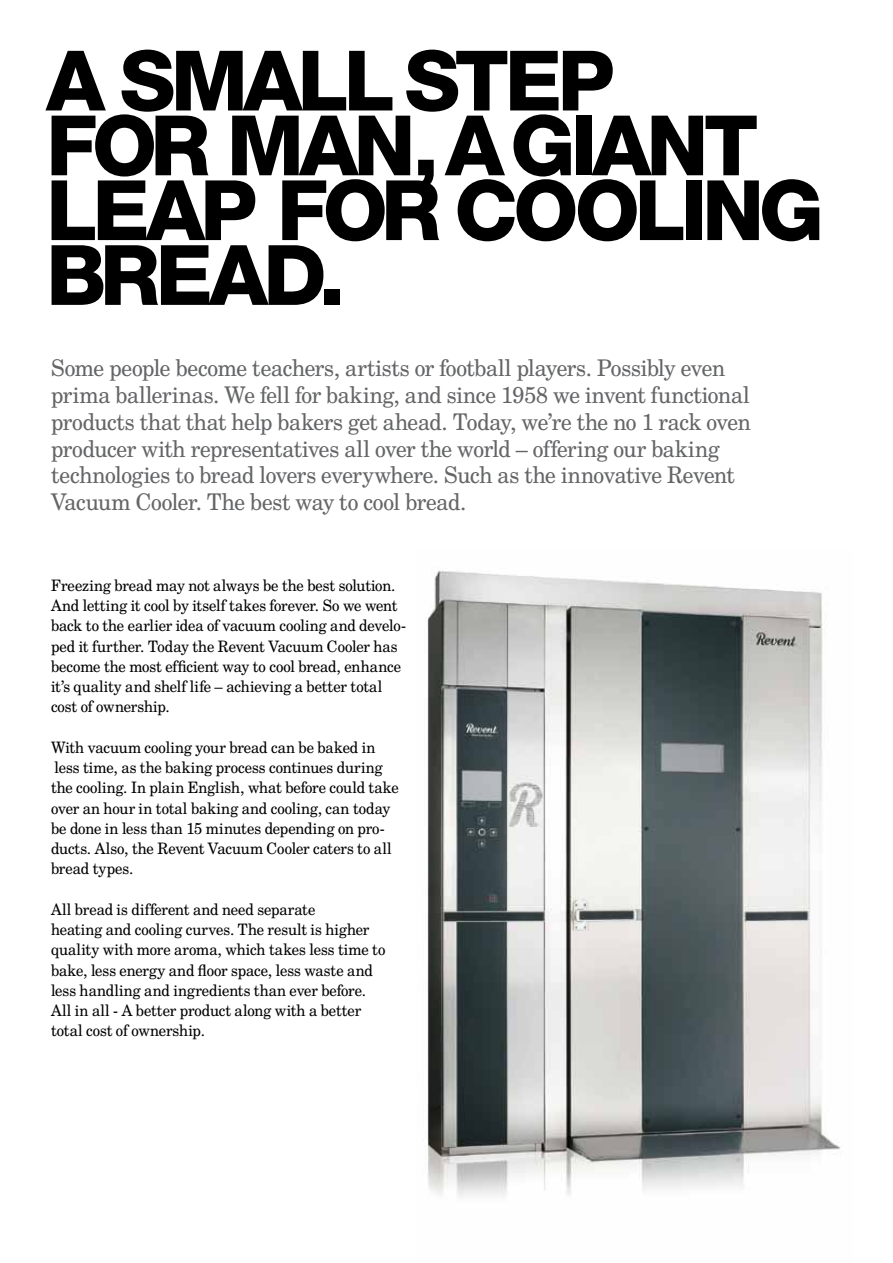
<style>
.page{position:relative;width:893px;height:1263px;background:#fff}
.page>*{position:absolute;margin:0;border:0;box-sizing:border-box;transform-origin:0 0}
.t1{font:800 83.55px/64.8px "Helvetica Neue LT Std";letter-spacing:-.055em;color:#000}
.t2{font:22.95px/26.8px "New Century Schoolbook JVD";letter-spacing:-.015em;color:#646567}
.t3{font:15.75px/20.2px "New Century Schoolbook JVD";color:#000}
</style>
<div class="page">
<img style="left:427px;top:570px;width:414px;height:628px">
<h1 class="t1" style="left:46px;top:48px;width:779px">A SMALL STEP<br>FOR MAN, A GIANT<br>LEAP FOR COOLING<br>BREAD.</h1>
<p class="t2" style="left:51px;top:354px;width:701px">Some people become teachers, artists or football players. Possibly even prima ballerinas. We fell for baking, and since 1958 we invent functional products that that help bakers get ahead. Today, we’re the no 1 rack oven producer with representatives all over the world – offering our baking technologies to bread lovers everywhere. Such as the innovative Revent Vacuum Cooler. The best way to cool bread.</p>
<p class="t3" style="left:51px;top:575px;width:357px">Freezing bread may not always be the best solution.<br>And letting it cool by itself takes forever. So we went back to the earlier idea of vacuum cooling and develo&shy;ped it further. Today the Revent Vacuum Cooler has become the most efficient way to cool bread, enhance it’s quality and shelf life – achieving a better total cost of ownership.</p>
<p class="t3" style="left:51px;top:737px;width:349px">With vacuum cooling your bread can be baked in less time, as the baking process continues during the cooling. In plain English, what before could take over an hour in total baking and cooling, can today be done in less than 15 minutes depending on pro&shy;ducts. Also, the Revent Vacuum Cooler caters to all bread types.</p>
<p class="t3" style="left:51px;top:899px;width:336px">All bread is different and need separate<br>heating and cooling curves. The result is higher quality with more aroma, which takes less time to bake, less energy and floor space, less waste and less handling and ingredients than ever before.<br>All in all - A better product along with a better total cost of ownership.</p>
</div>
